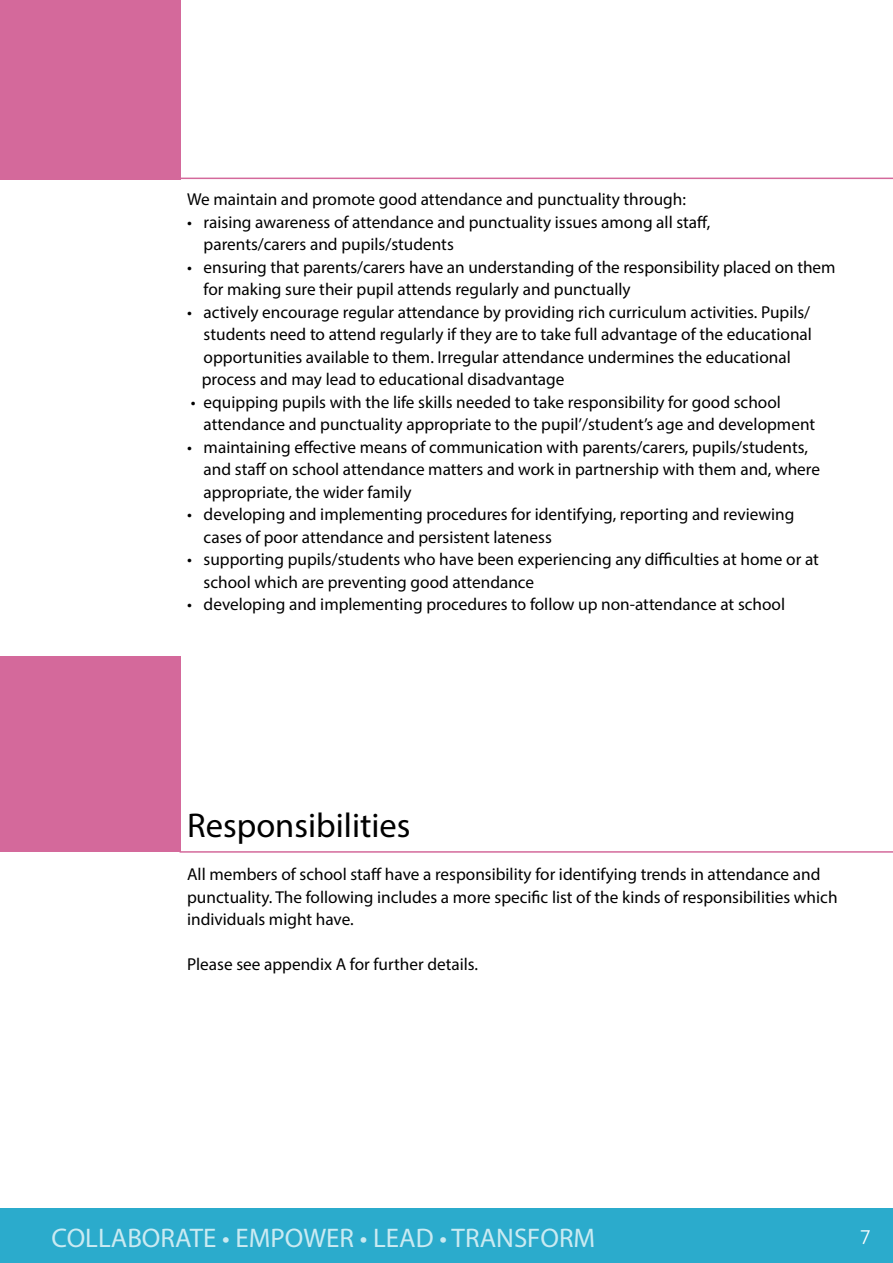
<style>
.page{position:relative;width:893px;height:1263px;background:#fff}
.page>*{position:absolute;margin:0;border:0;box-sizing:border-box;transform-origin:0 0}
.t1{font:34.5px "Myriad Pro";color:#000}
.t2{font:27px "Myriad Pro";color:#caeaf2}
.t3{font:300 19.5px "Aller";color:#fff}
.t4{font:17.25px/22.5px "Myriad Pro";color:#000}
</style>
<div class="page">
<div style="left:0;top:1209px;width:893px;height:54px;background:#2babcc"></div>
<hr style="left:181px;top:178px;width:712px;height:1px;background:#d4699b">
<div style="left:0;top:0;width:180px;height:180px;background:#d4699b"></div>
<div style="left:0;top:656px;width:180px;height:196px;background:#d4699b"></div>
<hr style="left:180px;top:851px;width:713px;height:2px;background:#d4699b">
<p class="t4" style="left:187px;top:188px;width:500px">We maintain and promote good attendance and punctuality through:</p>
<p class="t4" style="left:204px;top:211px;width:508px;text-indent:-17px">• raising awareness of attendance and punctuality issues among all staff, parents/carers and pupils/students</p>
<p class="t4" style="left:204px;top:256px;width:633px;text-indent:-17px">• ensuring that parents/carers have an understanding of the responsibility placed on them for making sure their pupil attends regularly and punctually</p>
<p class="t4" style="left:202px;top:301px;width:612px;text-indent:-15px">• actively encourage regular attendance by providing rich curriculum activities. Pupils/ students need to attend regularly if they are to take full advantage of the educational opportunities available to them. Irregular attendance undermines the educational process and may lead to educational disadvantage</p>
<p class="t4" style="left:204px;top:390px;width:613px;text-indent:-13px">• equipping pupils with the life skills needed to take responsibility for good school attendance and punctuality appropriate to the pupil’/student’s age and development</p>
<p class="t4" style="left:204px;top:435px;width:618px;text-indent:-17px">• maintaining effective means of communication with parents/carers, pupils/students, and staff on school attendance matters and work in partnership with them and, where appropriate, the wider family</p>
<p class="t4" style="left:204px;top:503px;width:592px;text-indent:-17px">• developing and implementing procedures for identifying, reporting and reviewing cases of poor attendance and persistent lateness</p>
<p class="t4" style="left:204px;top:548px;width:617px;text-indent:-17px">• supporting pupils/students who have been experiencing any difficulties at home or at school which are preventing good attendance</p>
<p class="t4" style="left:187px;top:593px;width:599px">• developing and implementing procedures to follow up non-attendance at school</p>
<h1 class="t1" style="left:187px;top:804px;width:225px">Responsibilities</h1>
<p class="t4" style="left:187px;top:863px;width:652px">All members of school staff have a responsibility for identifying trends in attendance and punctuality. The following includes a more specific list of the kinds of responsibilities which individuals might have.</p>
<p class="t4" style="left:187px;top:953px;width:292px">Please see appendix A for further details.</p>
<h2 class="t2" style="left:52px;top:1221px;width:545px">COLLABORATE • EMPOWER • LEAD • TRANSFORM</h2>
<p class="t3" style="left:860px;top:1224px;width:13px">7</p>
</div>
